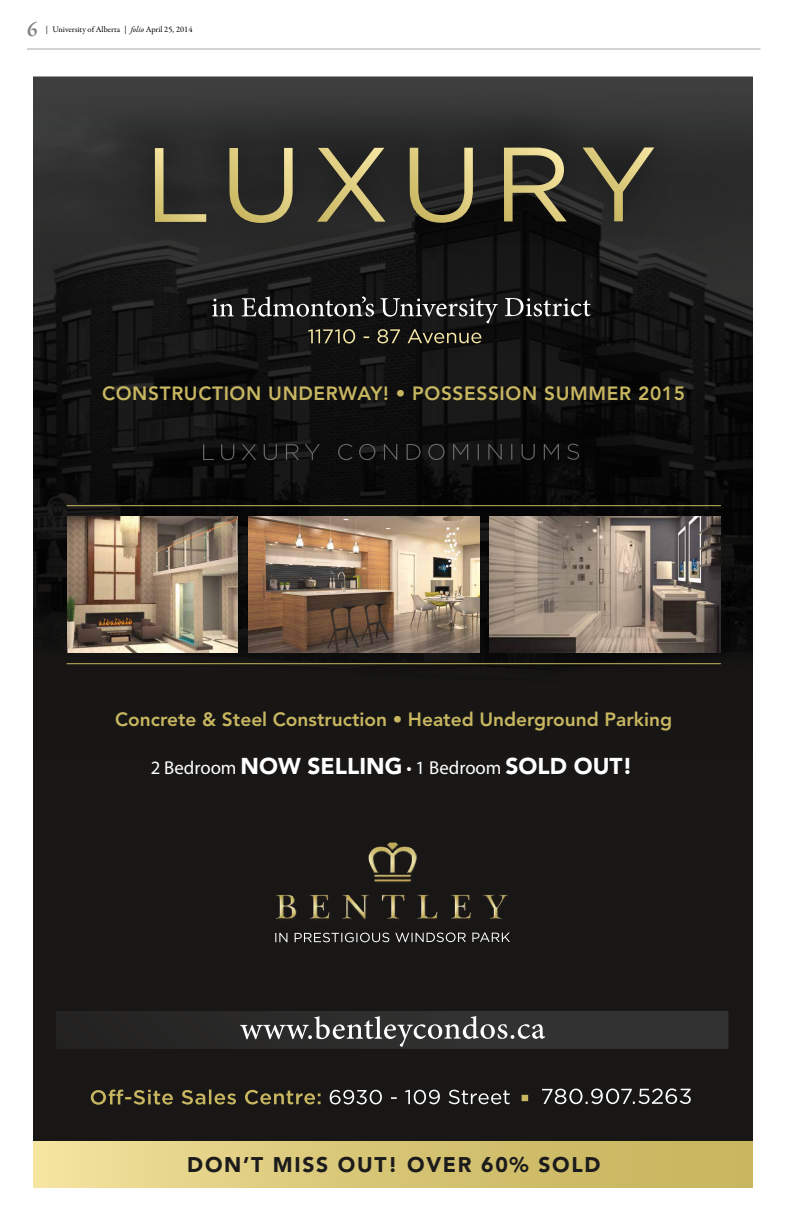
<style>
.page{position:relative;width:792px;height:1224px;background:#fff}
.page>*{position:absolute;margin:0;border:0;box-sizing:border-box;transform-origin:0 0}
.t1{font:900 22.8px "Avenir LT Std";color:#fff}
.t2{font:900 21.1px "Avenir LT Std";letter-spacing:.08em;color:#1c1b1b}
.t3{font:600 21px "Garamond Premr Pro";color:#808285}
.t4{font:800 19.1px "Avenir LT Std";color:#c8b661}
.t5{font:800 19.1px "Avenir LT Std";letter-spacing:.035em;color:#c8b661}
.t6{font:8.5px "Garamond Premr Pro";color:#000}
.s1{font-style:italic}
.s2{font-weight:400;font-size:18.7px}
</style>
<div class="page">
<hr style="left:27px;top:48px;width:733px;height:2px;background:#a7a9ac">
<div style="left:33px;top:756px;width:720px;height:386px;background:#181716"></div>
<img style="left:33px;top:76px;width:720px;height:680px">
<img style="left:107px;top:88px;width:595px;height:170px">
<svg style="left:155px;top:148px;width:51px;height:74px"></svg>
<svg style="left:229px;top:148px;width:64px;height:75px"></svg>
<svg style="left:317px;top:148px;width:69px;height:74px"></svg>
<svg style="left:410px;top:148px;width:63px;height:75px"></svg>
<svg style="left:504px;top:148px;width:63px;height:73px"></svg>
<svg style="left:583px;top:147px;width:71px;height:74px"></svg>
<svg style="left:212px;top:299px;width:22px;height:17px"></svg>
<svg style="left:242px;top:296px;width:132px;height:21px"></svg>
<svg style="left:380px;top:298px;width:118px;height:25px"></svg>
<svg style="left:505px;top:298px;width:86px;height:18px"></svg>
<svg style="left:308px;top:329px;width:47px;height:15px"></svg>
<svg style="left:378px;top:329px;width:22px;height:14px"></svg>
<svg style="left:408px;top:329px;width:73px;height:14px"></svg>
<div style="left:212px;top:836px;width:367px;height:120px;background:#181716"></div>
<svg style="left:275px;top:933px;width:12px;height:9px"></svg>
<svg style="left:295px;top:933px;width:94px;height:9px"></svg>
<svg style="left:395px;top:933px;width:71px;height:9px"></svg>
<svg style="left:472px;top:933px;width:38px;height:9px"></svg>
<svg style="left:203px;top:444px;width:11px;height:16px"></svg>
<svg style="left:221px;top:444px;width:13px;height:16px"></svg>
<svg style="left:242px;top:444px;width:14px;height:16px"></svg>
<svg style="left:264px;top:444px;width:13px;height:16px"></svg>
<svg style="left:286px;top:444px;width:13px;height:16px"></svg>
<svg style="left:305px;top:444px;width:15px;height:16px"></svg>
<svg style="left:338px;top:444px;width:15px;height:16px"></svg>
<svg style="left:359px;top:444px;width:16px;height:16px"></svg>
<svg style="left:384px;top:444px;width:13px;height:16px"></svg>
<svg style="left:407px;top:444px;width:14px;height:16px"></svg>
<svg style="left:428px;top:444px;width:17px;height:16px"></svg>
<svg style="left:453px;top:444px;width:15px;height:16px"></svg>
<svg style="left:478px;top:444px;width:1px;height:16px"></svg>
<svg style="left:488px;top:444px;width:14px;height:16px"></svg>
<svg style="left:511px;top:444px;width:1px;height:16px"></svg>
<svg style="left:522px;top:444px;width:13px;height:16px"></svg>
<svg style="left:544px;top:444px;width:15px;height:16px"></svg>
<svg style="left:567px;top:444px;width:12px;height:16px"></svg>
<svg style="left:56px;top:1011px;width:672px;height:38px"></svg>
<svg style="left:91px;top:1090px;width:230px;height:15px"></svg>
<svg style="left:330px;top:1090px;width:52px;height:14px"></svg>
<svg style="left:391px;top:1097px;width:6px;height:2px"></svg>
<svg style="left:405px;top:1090px;width:35px;height:14px"></svg>
<svg style="left:449px;top:1090px;width:61px;height:14px"></svg>
<svg style="left:522px;top:1095px;width:6px;height:6px"></svg>
<svg style="left:542px;top:1088px;width:149px;height:16px"></svg>
<div style="left:33px;top:1142px;width:720px;height:46px;background:linear-gradient(to right,#f0df9a,#c2b058)"></div>
<img style="left:490px;top:517px;width:231px;height:136px">
<img style="left:67px;top:517px;width:171px;height:136px">
<img style="left:249px;top:517px;width:231px;height:136px">
<hr style="left:67px;top:505px;width:654px;height:1px;background:#c8b661">
<hr style="left:67px;top:663px;width:654px;height:1px;background:#c8b661">
<p class="t3" style="left:27px;top:16px;width:12px">6</p>
<p class="t6" style="left:46px;top:24px;width:148px">| University of Alberta | <span class="s1">folio</span> April 25, 2014</p>
<p class="t5" style="left:102px;top:382px;width:585px">CONSTRUCTION UNDERWAY! • POSSESSION SUMMER 2015</p>
<p class="t4" style="left:115px;top:708px;width:558px">Concrete &amp; Steel Construction • Heated Underground Parking</p>
<p class="t1" style="left:151px;top:753px;width:484px"><span class="s2">2 Bedroom</span> NOW SELLING <span class="s2">• 1 Bedroom</span> SOLD OUT!</p>
<p class="t2" style="left:187px;top:1152px;width:415px">DON’T MISS OUT! OVER 60% SOLD</p>
</div>
